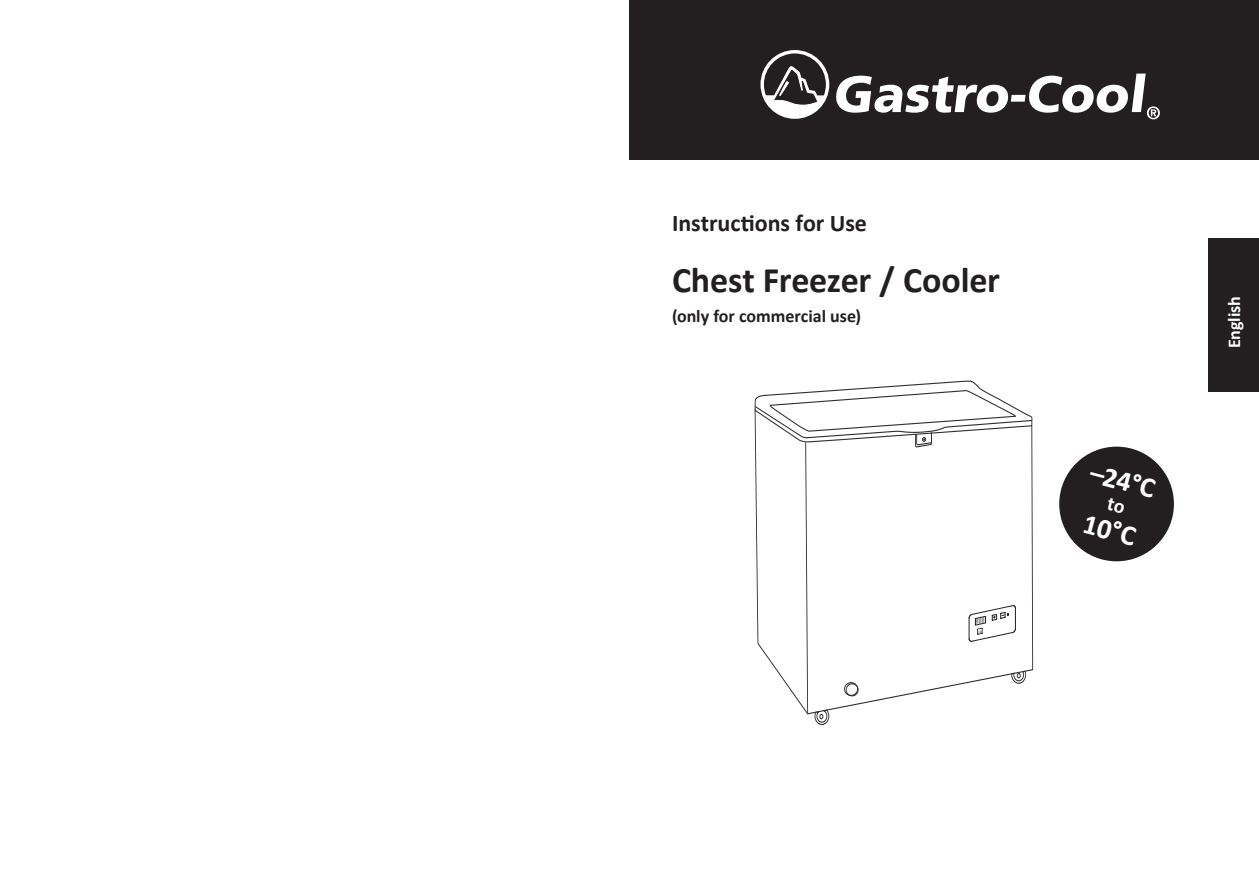
<style>
.page{position:relative;width:1259px;height:893px;background:#fff}
.page>*{position:absolute;margin:0;border:0;box-sizing:border-box;transform-origin:0 0}
.t1{font:700 36px "Calibri";letter-spacing:-.005em;color:#231f20}
.t2{font:700 28.5px "Calibri";color:#fff}
.t3{font:700 24px "Calibri";color:#231f20}
.t4{font:700 18px "Calibri";color:#231f20}
.t5{font:700 18px "Calibri";color:#fff}
</style>
<div class="page">
<div style="left:1208px;top:238px;width:51px;height:153px;background:#231f20"></div>
<div style="left:1059px;top:447px;width:115px;height:114px;background:#231f20;border-radius:50%"></div>
<div style="left:629px;top:0;width:630px;height:159px;background:#231f20"></div>
<div style="left:760px;top:50px;width:69px;height:69px;border:3px solid #fff;border-radius:50%"></div>
<svg style="left:765px;top:66px;width:59px;height:53px"></svg>
<svg style="left:836px;top:74px;width:324px;height:45px"></svg>
<svg style="left:754px;top:380px;width:278px;height:345px"></svg>
<h3 class="t3" style="left:672px;top:206px;width:196px">Instructions for Use</h3>
<h1 class="t1" style="left:672px;top:254px;width:329px">Chest Freezer / Cooler</h1>
<p class="t4" style="left:672px;top:303px;width:191px">(only for commercial use)</p>
<h2 class="t2" style="left:1096px;top:453px;width:68px;rotate:15deg">–24°C</h2>
<h2 class="t2" style="left:1089px;top:503px;width:55px;rotate:15deg">10°C</h2>
<p class="t5" style="left:1221px;top:348px;width:54px;rotate:-90deg">English</p>
</div>
